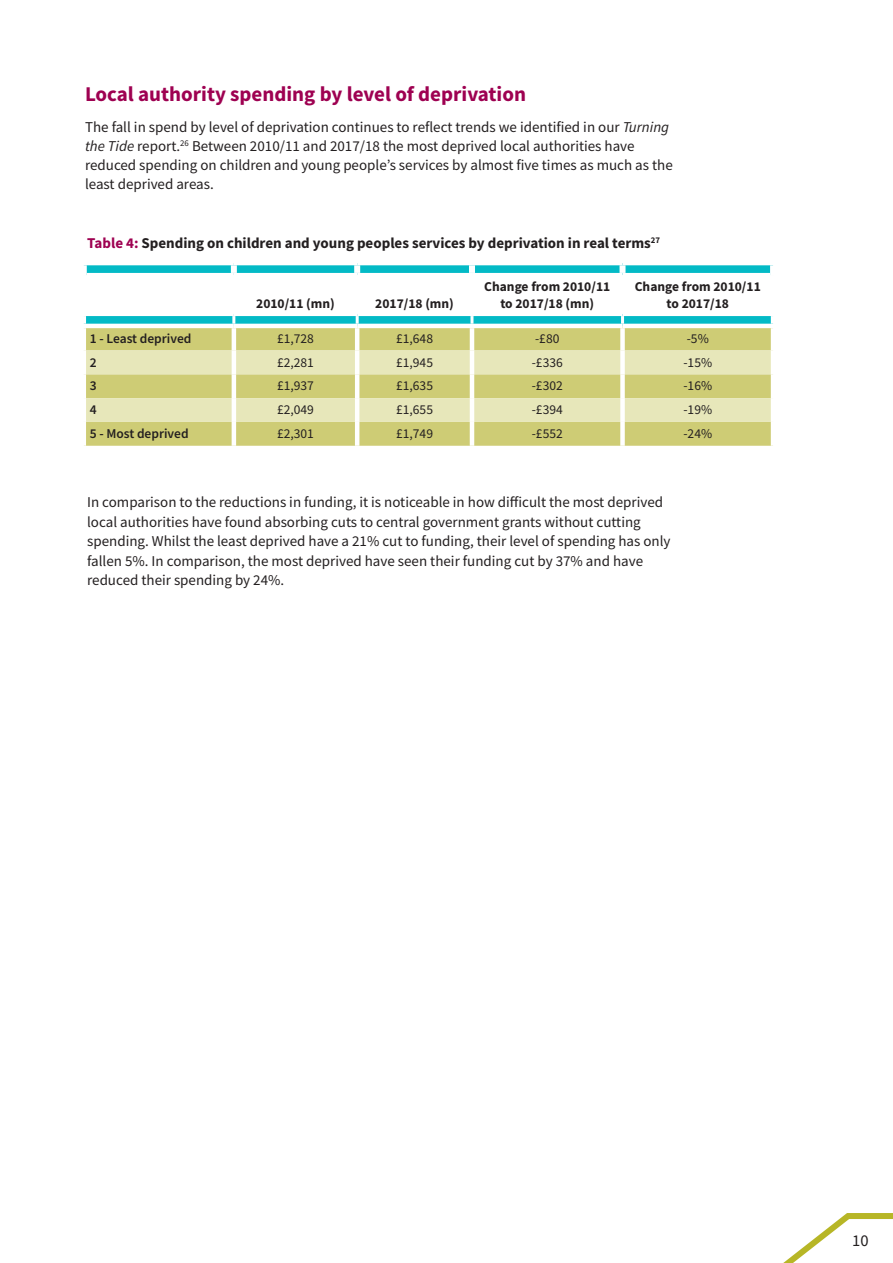
<style>
.page{position:relative;width:893px;height:1263px;background:#fff}
.page>*{position:absolute;margin:0;border:0;box-sizing:border-box;transform-origin:0 0}
.t1{font:700 21px "Source Sans Pro";color:#9e0151}
.t2{font:16.5px "Source Sans Pro";color:#231f20}
.t3{font:15px/19.5px "Source Sans Pro";color:#231f20}
.t4{font:700 15px "Source Sans Pro";color:#231f20}
.t5{font:13.5px "Source Sans Pro";color:#231f20}
.t6{font:700 13.5px/16.5px "Source Sans Pro";color:#231f20;text-align:center}
.t7{font:600 13.5px "Source Sans Pro";color:#231f20}
.s1{font-style:italic}
.s2{color:#9e0151}
</style>
<div class="page">
<svg style="left:783px;top:1213px;width:110px;height:50px"></svg>
<div style="left:86px;top:328px;width:685px;height:118px;background:#cecc75"></div>
<svg style="left:86px;top:350px;width:685px;height:72px;background:#dedea4"></svg>
<hr style="left:232px;top:328px;width:4px;height:22px;background:#fff">
<hr style="left:355px;top:328px;width:4px;height:22px;background:#fff">
<hr style="left:470px;top:328px;width:4px;height:22px;background:#fff">
<div style="left:620px;top:328px;width:5px;height:22px;background:#fff"></div>
<hr style="left:232px;top:350px;width:4px;height:24px;background:#fff">
<hr style="left:355px;top:350px;width:4px;height:24px;background:#fff">
<hr style="left:470px;top:350px;width:4px;height:24px;background:#fff">
<div style="left:620px;top:350px;width:5px;height:24px;background:#fff"></div>
<hr style="left:232px;top:374px;width:4px;height:24px;background:#fff">
<hr style="left:355px;top:374px;width:4px;height:24px;background:#fff">
<hr style="left:470px;top:374px;width:4px;height:24px;background:#fff">
<div style="left:620px;top:374px;width:5px;height:24px;background:#fff"></div>
<hr style="left:232px;top:398px;width:4px;height:24px;background:#fff">
<hr style="left:355px;top:398px;width:4px;height:24px;background:#fff">
<hr style="left:470px;top:398px;width:4px;height:24px;background:#fff">
<div style="left:620px;top:398px;width:5px;height:24px;background:#fff"></div>
<hr style="left:232px;top:422px;width:4px;height:24px;background:#fff">
<hr style="left:355px;top:422px;width:4px;height:24px;background:#fff">
<hr style="left:470px;top:422px;width:4px;height:24px;background:#fff">
<div style="left:620px;top:422px;width:5px;height:24px;background:#fff"></div>
<svg style="left:83px;top:263px;width:690px;height:61px"></svg>
<p class="t1" style="left:85px;top:80px;width:443px">Local authority spending by level of deprivation</p>
<p class="t3" style="left:85px;top:118px;width:589px;line-height:18.9px">The fall in spend by level of deprivation continues to reflect trends we identified in our <span class="s1">Turning the Tide</span> report.<sup>26</sup> Between 2010/11 and 2017/18 the most deprived local authorities have reduced spending on children and young people’s services by almost five times as much as the least deprived areas.</p>
<p class="t4" style="left:87px;top:233px;width:574px"><span class="s2">Table 4:</span> Spending on children and young peoples services by deprivation in real terms<sup>27</sup></p>
<p class="t6" style="left:256px;top:295px;width:80px">2010/11 (mn)</p>
<p class="t6" style="left:375px;top:295px;width:80px">2017/18 (mn)</p>
<p class="t6" style="left:484px;top:278px;width:128px">Change from 2010/11 to 2017/18 (mn)</p>
<p class="t6" style="left:635px;top:278px;width:128px">Change from 2010/11 to 2017/18</p>
<p class="t7" style="left:90px;top:329px;width:103px">1 - Least deprived</p>
<p class="t5" style="left:277px;top:330px;width:38px">£1,728</p>
<p class="t5" style="left:396px;top:330px;width:38px">£1,648</p>
<p class="t5" style="left:535px;top:330px;width:26px">-£80</p>
<p class="t5" style="left:687px;top:330px;width:24px">-5%</p>
<p class="t7" style="left:90px;top:353px;width:8px">2</p>
<p class="t5" style="left:277px;top:354px;width:38px">£2,281</p>
<p class="t5" style="left:396px;top:354px;width:38px">£1,945</p>
<p class="t5" style="left:532px;top:354px;width:33px">-£336</p>
<p class="t5" style="left:683px;top:354px;width:30px">-15%</p>
<p class="t7" style="left:90px;top:377px;width:8px">3</p>
<p class="t5" style="left:277px;top:377px;width:38px">£1,937</p>
<p class="t5" style="left:396px;top:377px;width:38px">£1,635</p>
<p class="t5" style="left:532px;top:377px;width:33px">-£302</p>
<p class="t5" style="left:683px;top:377px;width:30px">-16%</p>
<p class="t7" style="left:90px;top:401px;width:8px">4</p>
<p class="t5" style="left:277px;top:401px;width:38px">£2,049</p>
<p class="t5" style="left:396px;top:401px;width:38px">£1,655</p>
<p class="t5" style="left:532px;top:401px;width:33px">-£394</p>
<p class="t5" style="left:683px;top:401px;width:30px">-19%</p>
<p class="t7" style="left:90px;top:425px;width:100px">5 - Most deprived</p>
<p class="t5" style="left:277px;top:425px;width:38px">£2,301</p>
<p class="t5" style="left:396px;top:425px;width:38px">£1,749</p>
<p class="t5" style="left:532px;top:425px;width:33px">-£552</p>
<p class="t5" style="left:683px;top:425px;width:30px">-24%</p>
<p class="t3" style="left:87px;top:493px;width:585px">In comparison to the reductions in funding, it is noticeable in how difficult the most deprived local authorities have found absorbing cuts to central government grants without cutting spending. Whilst the least deprived have a 21% cut to funding, their level of spending has only fallen 5%. In comparison, the most deprived have seen their funding cut by 37% and have reduced their spending by 24%.</p>
<p class="t2" style="left:852px;top:1229px;width:18px">10</p>
</div>
